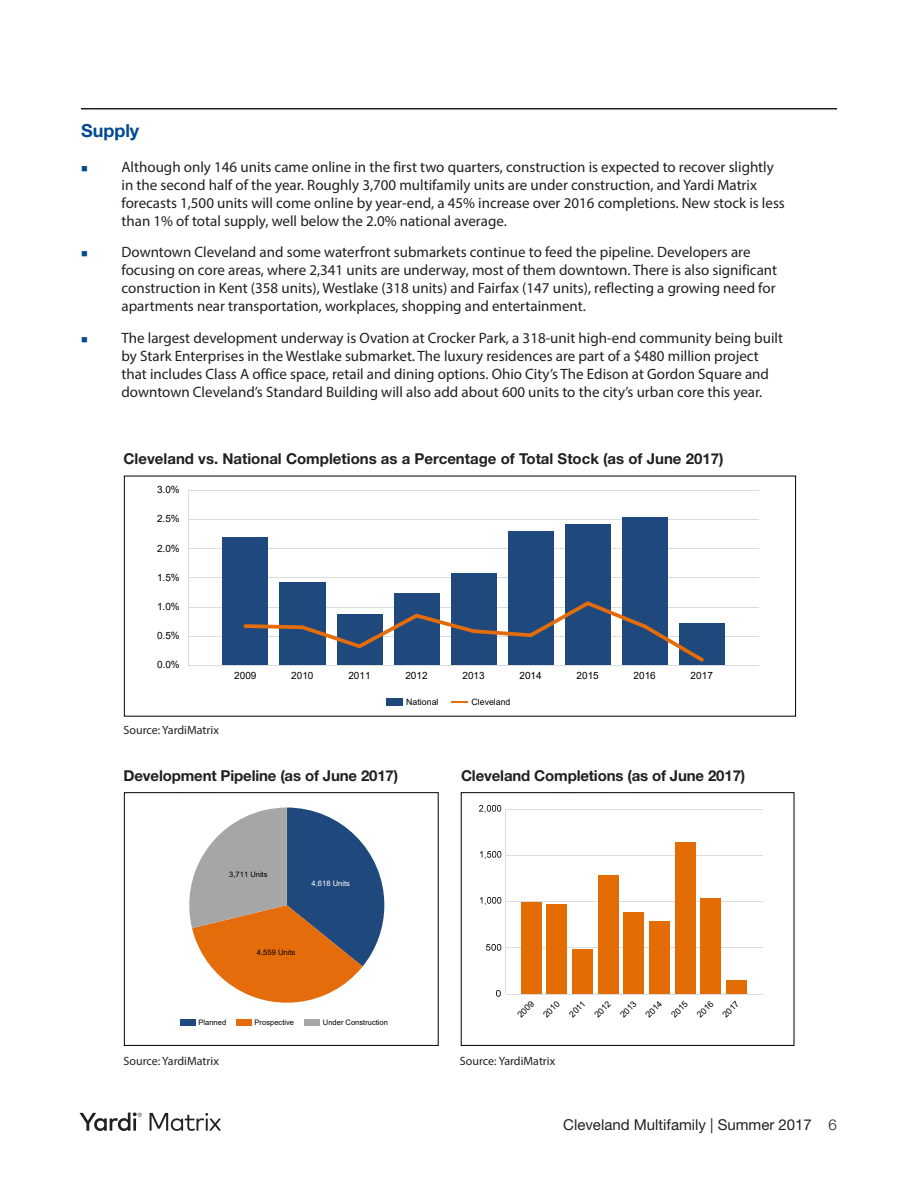
<style>
.page{position:relative;width:918px;height:1188px;background:#fff}
.page>*{position:absolute;margin:0;border:0;box-sizing:border-box;transform-origin:0 0}
.Matrix_SubHead{font:700 18px "Helvetica Neue LT Std";color:#004a8d}
.t1{font:15px/18px "Myriad Pro";color:#231f20}
.Matrix_Chart_Heads{font:700 15px "Helvetica Neue LT Std";letter-spacing:-.01em;color:#231f20}
.t2{font:15px "Helvetica Neue LT Std";color:#231f20}
.Matrix_Body_Note{font:12px "Myriad Pro";color:#231f20}
.t3{font:10.05px "Arial";color:#000}
.t4{font:8.85px "Arial";color:#000}
.t5{font:8.55px "Arial";color:#000}
.t6{font:7.5px "Arial";letter-spacing:.005em;color:#000}
.t7{font:7.5px "Arial";letter-spacing:.005em;color:#fff}
.t8{font:6.3px "Arial";color:#000}
.t9{font:700 6.3px "Arial";letter-spacing:.005em;color:#000}
.t10{font:5.1px "Arial";letter-spacing:-.005em;color:#000}
.s1{font-weight:300}
</style>
<div class="page">
<hr style="left:81px;top:108px;width:756px;height:2px;background:#231f20">
<svg style="left:80px;top:1112px;width:62px;height:19px"></svg>
<svg style="left:150px;top:1113px;width:71px;height:18px"></svg>
<hr style="left:188px;top:636px;width:571px;height:1px;background:#dcdcdc">
<hr style="left:188px;top:607px;width:571px;height:1px;background:#dcdcdc">
<hr style="left:188px;top:578px;width:571px;height:1px;background:#dcdcdc">
<hr style="left:188px;top:549px;width:571px;height:1px;background:#dcdcdc">
<hr style="left:188px;top:519px;width:571px;height:1px;background:#dcdcdc">
<hr style="left:188px;top:490px;width:571px;height:1px;background:#dcdcdc">
<div style="left:223px;top:537px;width:45px;height:128px;background:#1f497d"></div>
<div style="left:279px;top:583px;width:46px;height:82px;background:#1f497d"></div>
<div style="left:394px;top:593px;width:46px;height:72px;background:#1f497d"></div>
<div style="left:451px;top:574px;width:45px;height:91px;background:#1f497d"></div>
<div style="left:508px;top:531px;width:46px;height:134px;background:#1f497d"></div>
<div style="left:565px;top:524px;width:45px;height:141px;background:#1f497d"></div>
<div style="left:622px;top:517px;width:46px;height:148px;background:#1f497d"></div>
<div style="left:679px;top:623px;width:46px;height:42px;background:#1f497d"></div>
<svg style="left:243px;top:598px;width:461px;height:67px"></svg>
<hr style="left:188px;top:490px;width:1px;height:175px;background:#dcdcdc">
<hr style="left:188px;top:665px;width:571px;height:1px;background:#dcdcdc">
<div style="left:386px;top:699px;width:16px;height:7px;background:#1f497d"></div>
<svg style="left:451px;top:702px;width:17px;height:1px"></svg>
<svg style="left:189px;top:808px;width:195px;height:195px"></svg>
<div style="left:180px;top:1019px;width:15px;height:7px;background:#1f497d"></div>
<div style="left:236px;top:1019px;width:15px;height:7px;background:#e46c0a"></div>
<div style="left:305px;top:1019px;width:15px;height:7px;background:#a6a6a6"></div>
<div style="left:124px;top:792px;width:314px;height:254px;border:1px solid #000"></div>
<hr style="left:506px;top:948px;width:256px;height:1px;background:#dcdcdc">
<hr style="left:506px;top:901px;width:256px;height:1px;background:#dcdcdc">
<hr style="left:506px;top:855px;width:256px;height:1px;background:#dcdcdc">
<hr style="left:506px;top:809px;width:256px;height:1px;background:#dcdcdc">
<div style="left:521px;top:902px;width:21px;height:92px;background:#e46c04"></div>
<div style="left:547px;top:904px;width:20px;height:90px;background:#e46c04"></div>
<div style="left:572px;top:949px;width:21px;height:45px;background:#e46c04"></div>
<div style="left:598px;top:876px;width:20px;height:118px;background:#e46c04"></div>
<div style="left:623px;top:912px;width:21px;height:82px;background:#e46c04"></div>
<div style="left:650px;top:921px;width:20px;height:73px;background:#e46c04"></div>
<div style="left:675px;top:843px;width:21px;height:151px;background:#e46c04"></div>
<div style="left:701px;top:898px;width:20px;height:96px;background:#e46c04"></div>
<div style="left:726px;top:980px;width:21px;height:14px;background:#e46c04"></div>
<hr style="left:506px;top:809px;width:1px;height:185px;background:#dcdcdc">
<img style="left:497px;top:990px;width:4px;height:7px">
<img style="left:487px;top:944px;width:14px;height:7px">
<img style="left:480px;top:898px;width:21px;height:7px">
<img style="left:480px;top:852px;width:21px;height:7px">
<img style="left:480px;top:805px;width:21px;height:8px">
<hr style="left:506px;top:994px;width:256px;height:1px;background:#dcdcdc">
<div style="left:461px;top:792px;width:333px;height:254px;border:1px solid #000"></div>
<p class="Matrix_SubHead" style="left:81px;top:120px;width:60px">Supply</p>
<p class="t1" style="left:122px;top:157px;width:665px">Although only 146 units came online in the first two quarters, construction is expected to recover slightly in the second half of the year. Roughly 3,700 multifamily units are under construction, and Yardi Matrix forecasts 1,500 units will come online by year-end, a 45% increase over 2016 completions. New stock is less than 1% of total supply, well below the 2.0% national average.</p>
<p class="t1" style="left:122px;top:243px;width:657px">Downtown Cleveland and some waterfront submarkets continue to feed the pipeline. Developers are focusing on core areas, where 2,341 units are underway, most of them downtown. There is also significant construction in Kent (358 units), Westlake (318 units) and Fairfax (147 units), reflecting a growing need for apartments near transportation, workplaces, shopping and entertainment.</p>
<p class="t1" style="left:122px;top:328px;width:663px">The largest development underway is Ovation at Crocker Park, a 318-unit high-end community being built by Stark Enterprises in the Westlake submarket. The luxury residences are part of a $480 million project that includes Class A office space, retail and dining options. Ohio City’s The Edison at Gordon Square and downtown Cleveland’s Standard Building will also add about 600 units to the city’s urban core this year.</p>
<p class="t8" style="left:271px;top:159px;width:24px">$20,000</p>
<p class="t8" style="left:159px;top:175px;width:15px;rotate:-45deg">2009</p>
<p class="t8" style="left:178px;top:175px;width:15px;rotate:-45deg">2010</p>
<p class="t8" style="left:197px;top:175px;width:15px;rotate:-45deg">2011</p>
<p class="t8" style="left:215px;top:175px;width:15px;rotate:-45deg">2012</p>
<p class="t8" style="left:234px;top:175px;width:15px;rotate:-45deg">2013</p>
<p class="t8" style="left:252px;top:175px;width:15px;rotate:-45deg">2014</p>
<p class="t8" style="left:271px;top:175px;width:15px;rotate:-45deg">2015</p>
<p class="t8" style="left:289px;top:175px;width:15px;rotate:-45deg">2016</p>
<p class="t8" style="left:308px;top:175px;width:15px;rotate:-45deg">2017</p>
<p class="t8" style="left:308px;top:166px;width:156px">2009 2010 2011 2012 2013 2014 2015 2016 2017</p>
<p class="t10" style="left:342px;top:185px;width:24px">Cleveland</p>
<p class="t10" style="left:385px;top:185px;width:20px">National</p>
<p class="t9" style="left:381px;top:202px;width:142px">Employment Growth: YoY 6mo-avg (Cleveland)</p>
<p class="t8" style="left:118px;top:224px;width:15px;rotate:-45deg">2012</p>
<p class="t8" style="left:136px;top:224px;width:15px;rotate:-45deg">2013</p>
<p class="t8" style="left:155px;top:224px;width:15px;rotate:-45deg">2014</p>
<p class="t8" style="left:173px;top:224px;width:15px;rotate:-45deg">2015</p>
<p class="t8" style="left:192px;top:224px;width:15px;rotate:-45deg">2016</p>
<p class="t8" style="left:211px;top:224px;width:15px;rotate:-45deg">2017</p>
<p class="t3" style="left:157px;top:219px;width:24px">3.0%</p>
<p class="t9" style="left:284px;top:251px;width:142px">Employment Growth: YoY 6mo-avg (Cleveland)</p>
<p class="t3" style="left:157px;top:329px;width:24px">0.0%</p>
<p class="t3" style="left:154px;top:365px;width:28px">-1.0%</p>
<p class="Matrix_Chart_Heads" style="left:124px;top:449px;width:601px">Cleveland vs. National Completions as a Percentage of Total Stock (as of June 2017)</p>
<p class="t3" style="left:157px;top:483px;width:24px">3.0%</p>
<p class="t3" style="left:157px;top:512px;width:24px">2.5%</p>
<p class="t3" style="left:157px;top:541px;width:24px">2.0%</p>
<p class="t3" style="left:157px;top:570px;width:24px">1.5%</p>
<p class="t3" style="left:157px;top:599px;width:24px">1.0%</p>
<p class="t3" style="left:157px;top:629px;width:24px">0.5%</p>
<p class="t3" style="left:157px;top:658px;width:24px">0.0%</p>
<p class="t3" style="left:137px;top:719px;width:24px">2009</p>
<p class="t3" style="left:194px;top:719px;width:24px">2010</p>
<p class="Matrix_Body_Note" style="left:124px;top:723px;width:97px">Source: YardiMatrix</p>
<p class="t3" style="left:234px;top:669px;width:24px">2009</p>
<p class="t3" style="left:291px;top:669px;width:24px">2010</p>
<p class="t3" style="left:348px;top:669px;width:24px">2011</p>
<p class="t3" style="left:405px;top:669px;width:24px">2012</p>
<p class="t3" style="left:462px;top:669px;width:24px">2013</p>
<p class="t3" style="left:519px;top:669px;width:24px">2014</p>
<p class="t3" style="left:577px;top:669px;width:24px">2015</p>
<p class="t3" style="left:634px;top:669px;width:24px">2016</p>
<p class="t3" style="left:691px;top:669px;width:24px">2017</p>
<p class="t4" style="left:406px;top:696px;width:34px">National</p>
<p class="t4" style="left:472px;top:696px;width:40px">Cleveland</p>
<p class="Matrix_Chart_Heads" style="left:124px;top:766px;width:276px">Development Pipeline (as of June 2017)</p>
<p class="t6" style="left:229px;top:869px;width:40px">3,711 Units</p>
<p class="t7" style="left:312px;top:878px;width:40px">4,618 Units</p>
<p class="t6" style="left:257px;top:947px;width:40px">4,559 Units</p>
<p class="t6" style="left:198px;top:1017px;width:29px">Planned</p>
<p class="t6" style="left:255px;top:1017px;width:41px">Prospective</p>
<p class="t6" style="left:323px;top:1017px;width:67px">Under Construction</p>
<p class="Matrix_Chart_Heads" style="left:461px;top:766px;width:286px">Cleveland Completions (as of June 2017)</p>
<p class="t5" style="left:515px;top:1012px;width:21px;rotate:-45deg">2009</p>
<p class="t5" style="left:541px;top:1012px;width:21px;rotate:-45deg">2010</p>
<p class="t5" style="left:567px;top:1011px;width:20px;rotate:-45deg">2011</p>
<p class="t5" style="left:592px;top:1012px;width:21px;rotate:-45deg">2012</p>
<p class="t5" style="left:617px;top:1012px;width:21px;rotate:-45deg">2013</p>
<p class="t5" style="left:643px;top:1012px;width:21px;rotate:-45deg">2014</p>
<p class="t5" style="left:669px;top:1012px;width:21px;rotate:-45deg">2015</p>
<p class="t5" style="left:694px;top:1012px;width:21px;rotate:-45deg">2016</p>
<p class="t5" style="left:720px;top:1012px;width:21px;rotate:-45deg">2017</p>
<p class="t3" style="left:151px;top:1053px;width:24px">$200</p>
<p class="Matrix_Body_Note" style="left:124px;top:1053px;width:97px">Source: YardiMatrix</p>
<p class="Matrix_Body_Note" style="left:460px;top:1053px;width:97px">Source: YardiMatrix</p>
<p class="t3" style="left:641px;top:1114px;width:13px">30</p>
<p class="t2" style="left:563px;top:1116px;width:275px">Cleveland Multifamily | Summer 2017 <span class="s1">6</span></p>
</div>
